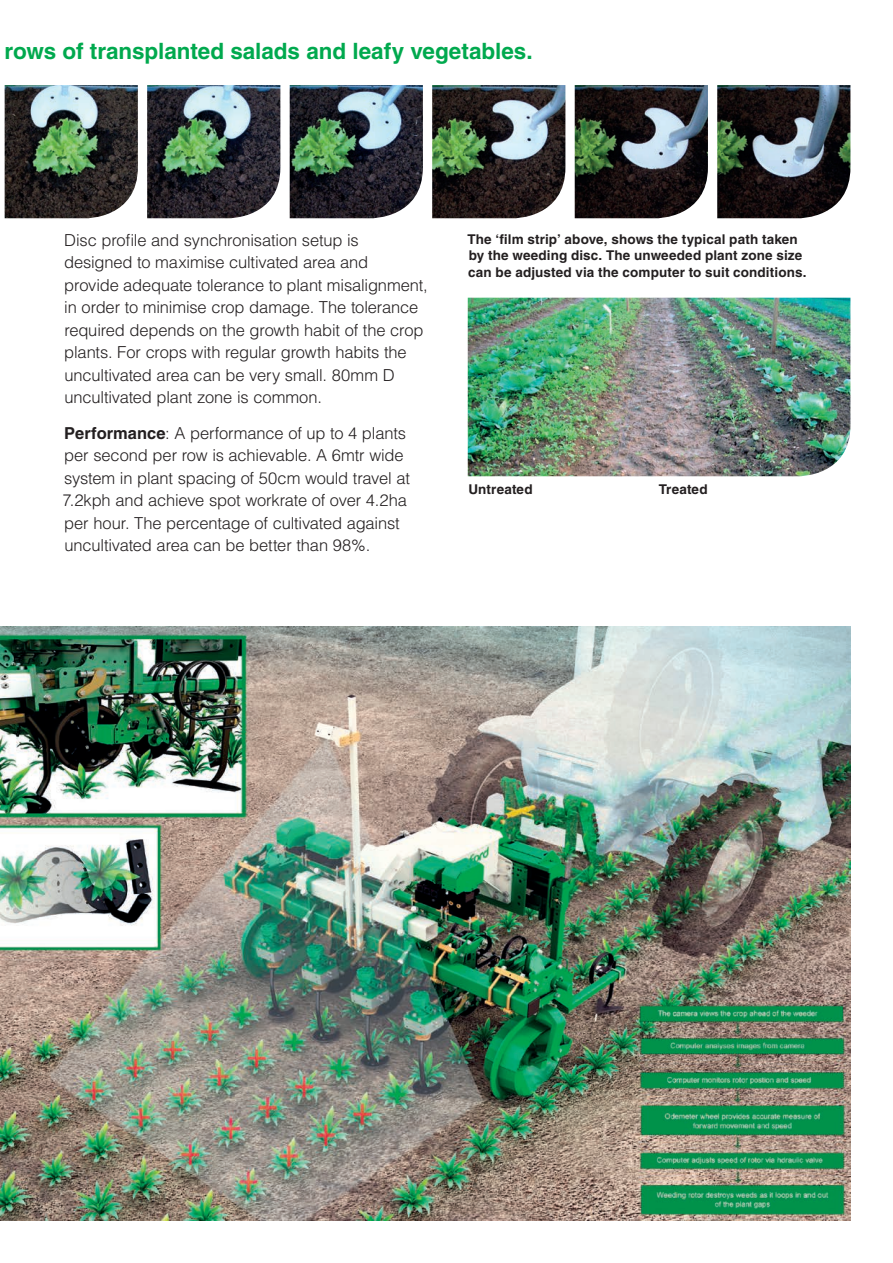
<style>
.page{position:relative;width:893px;height:1263px;background:#fff}
.page>*{position:absolute;margin:0;border:0;box-sizing:border-box;transform-origin:0 0}
.t1{font:700 22.5px "Helvetica LT Std";letter-spacing:-.005em;color:#00a94e}
.content__body{font:300 16.5px/22.5px "Helvetica LT Std";letter-spacing:-.01em;color:#231f20}
.picture__caption{font:700 13.5px/16.5px "Helvetica LT Std";letter-spacing:.01em;color:#231f20}
.s1{font-weight:700}
</style>
<div class="page">
<img style="left:0;top:626px;width:850px;height:594px">
<img style="left:468px;top:298px;width:382px;height:178px">
<img style="left:5px;top:85px;width:133px;height:133px">
<img style="left:147px;top:85px;width:133px;height:133px">
<img style="left:290px;top:85px;width:133px;height:133px">
<img style="left:432px;top:85px;width:133px;height:133px">
<img style="left:575px;top:85px;width:133px;height:133px">
<img style="left:717px;top:85px;width:133px;height:133px">
<h1 class="t1" style="left:4px;top:37px;width:530px">rows of transplanted salads and leafy vegetables.</h1>
<p class="content__body" style="left:64px;top:228px;width:365px">Disc profile and synchronisation setup is designed to maximise cultivated area and<br>provide adequate tolerance to plant misalignment, in order to minimise crop damage. The tolerance required depends on the growth habit of the crop plants. For crops with regular growth habits the uncultivated area can be very small. 80mm D uncultivated plant zone is common.</p>
<p class="content__body" style="left:62px;top:421px;width:349px"><span class="s1">Performance</span>: A performance of up to 4 plants per second per row is achievable. A 6mtr wide system in plant spacing of 50cm would travel at 7.2kph and achieve spot workrate of over 4.2ha per hour. The percentage of cultivated against uncultivated area can be better than 98%.</p>
<p class="picture__caption" style="left:467px;top:230px;width:341px">The ‘film strip’ above, shows the typical path taken by the weeding disc. The unweeded plant zone size can be adjusted via the computer to suit conditions.</p>
<p class="picture__caption" style="left:468px;top:481px;width:66px">Untreated</p>
<p class="picture__caption" style="left:659px;top:481px;width:50px">Treated</p>
</div>
